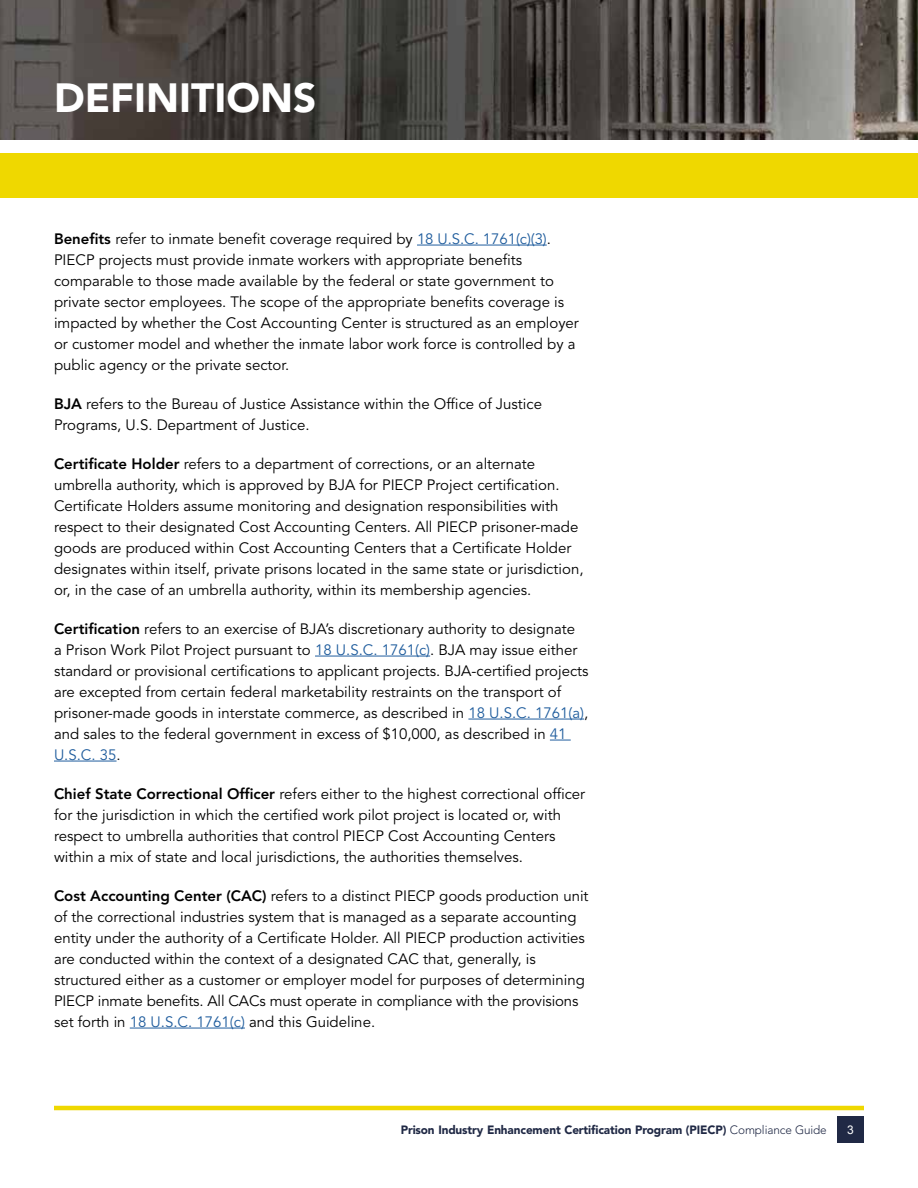
<style>
.page{position:relative;width:918px;height:1188px;background:#fff}
.page>*{position:absolute;margin:0;border:0;box-sizing:border-box;transform-origin:0 0}
.Ch_title{font:900 40.5px "Avenir LT Std";color:#fff}
.body_text{font:15px/21px "Avenir LT Std";color:#000}
.t1{font:900 12px "Avenir LT Std";letter-spacing:-.01em;color:#202945}
.t2{font:12px "Arial";color:#fff}
.s1{font-weight:800}
.s2{color:#215e9e}
.s3{font-weight:300}
</style>
<div class="page">
<img style="left:0;top:0;width:918px;height:139px">
<hr style="left:54px;top:1106px;width:810px;height:4px;background:#efd800">
<div style="left:837px;top:1116px;width:27px;height:27px;background:#202945"></div>
<div style="left:0;top:153px;width:918px;height:45px;background:#efd800"></div>
<hr style="left:417px;top:245px;width:130px;height:1px;background:#215e9e">
<hr style="left:315px;top:656px;width:115px;height:1px;background:#215e9e">
<hr style="left:468px;top:719px;width:116px;height:1px;background:#215e9e">
<svg style="left:550px;top:740px;width:21px;height:1px"></svg>
<hr style="left:54px;top:761px;width:63px;height:1px;background:#215e9e">
<hr style="left:130px;top:1028px;width:115px;height:1px;background:#215e9e">
<p class="Ch_title" style="left:54px;top:73px;width:264px">DEFINITIONS</p>
<p class="body_text" style="left:54px;top:228px;width:526px"><span class="s1">Benefits</span> refer to inmate benefit coverage required by <span class="s2">18 U.S.C. 1761(c)(3)</span>.<br>PIECP projects must provide inmate workers with appropriate benefits comparable to those made available by the federal or state government to private sector employees. The scope of the appropriate benefits coverage is impacted by whether the Cost Accounting Center is structured as an employer or customer model and whether the inmate labor work force is controlled by a public agency or the private sector.</p>
<p class="body_text" style="left:54px;top:393px;width:490px"><span class="s1">BJA</span> refers to the Bureau of Justice Assistance within the Office of Justice<br>Programs, U.S. Department of Justice.</p>
<p class="body_text" style="left:54px;top:453px;width:531px"><span class="s1">Certificate Holder</span> refers to a department of corrections, or an alternate umbrella authority, which is approved by BJA for PIECP Project certification.<br>Certificate Holders assume monitoring and designation responsibilities with respect to their designated Cost Accounting Centers. All PIECP prisoner-made goods are produced within Cost Accounting Centers that a Certificate Holder designates within itself, private prisons located in the same state or jurisdiction, or, in the case of an umbrella authority, within its membership agencies.</p>
<p class="body_text" style="left:54px;top:618px;width:536px"><span class="s1">Certification</span> refers to an exercise of BJA’s discretionary authority to designate<br>a Prison Work Pilot Project pursuant to <span class="s2">18 U.S.C. 1761(c)</span>. BJA may issue either standard or provisional certifications to applicant projects. BJA-certified projects are excepted from certain federal marketability restraints on the transport of prisoner-made goods in interstate commerce, as described in <span class="s2">18 U.S.C. 1761(a)</span>, and sales to the federal government in excess of $10,000, as described in <span class="s2">41<br>U.S.C. 35</span>.</p>
<p class="body_text" style="left:54px;top:783px;width:533px"><span class="s1">Chief State Correctional Officer</span> refers either to the highest correctional officer for the jurisdiction in which the certified work pilot project is located or, with respect to umbrella authorities that control PIECP Cost Accounting Centers within a mix of state and local jurisdictions, the authorities themselves.</p>
<p class="body_text" style="left:54px;top:885px;width:536px"><span class="s1">Cost Accounting Center (CAC)</span> refers to a distinct PIECP goods production unit of the correctional industries system that is managed as a separate accounting entity under the authority of a Certificate Holder. All PIECP production activities are conducted within the context of a designated CAC that, generally, is structured either as a customer or employer model for purposes of determining PIECP inmate benefits. All CACs must operate in compliance with the provisions set forth in <span class="s2">18 U.S.C. 1761(c)</span> and this Guideline.</p>
<p class="t1" style="left:401px;top:1123px;width:428px">Prison Industry Enhancement Certification Program (PIECP) <span class="s3">Compliance Guide</span></p>
<p class="t2" style="left:847px;top:1122px;width:8px">3</p>
</div>
